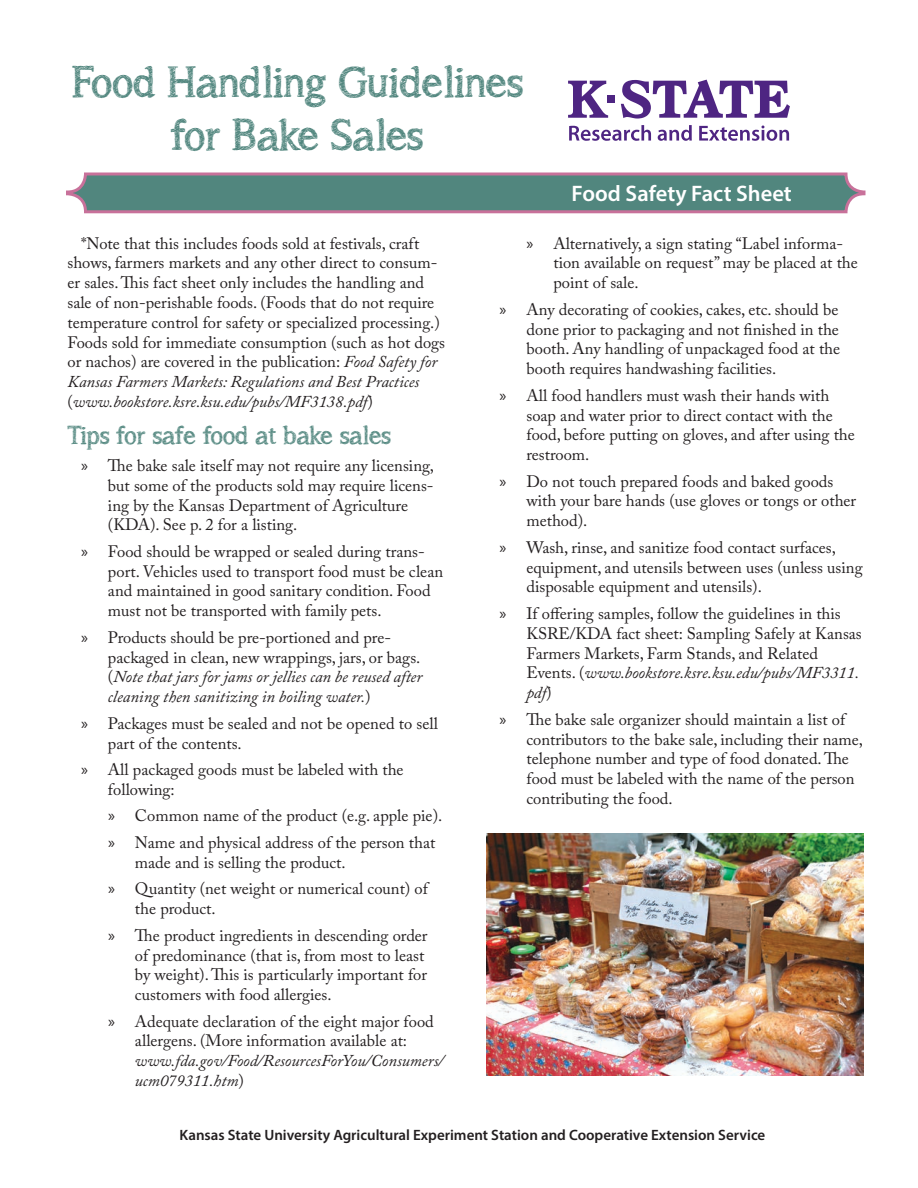
<style>
.page{position:relative;width:918px;height:1188px;background:#fff}
.page>*{position:absolute;margin:0;border:0;box-sizing:border-box;transform-origin:0 0}
.t1{font:43.5px/52.2px "asongforjennifer";color:#51867e;text-align:center}
.Heading{font:25.5px "asongforjennifer";color:#51867e}
.Body{font:600 22.5px "Myriad Pro";color:#fff}
.Body-2{font:16.5px/19.8px "Adobe Caslon Pro";color:#231f20}
.t2{font:italic 16.5px/19.8px "Adobe Caslon Pro";color:#231f20}
.Body-3{font:600 15px "Myriad Pro";color:#231f20}
.s1{font-style:italic}
.s2{font-family:"Myriad Pro"}
.s3{font-family:"Myriad Pro";font-style:normal}
.s4{font-style:normal}
</style>
<div class="page">
<div style="left:68px;top:174px;width:796px;height:38px;background:#51867e;border-radius:18px"></div>
<div style="left:66px;top:172px;width:800px;height:41px;border:3px solid #c8719a;border-radius:18px"></div>
<div style="left:607px;top:95px;width:8px;height:8px;background:#4e2582"></div>
<svg style="left:568px;top:81px;width:40px;height:37px"></svg>
<svg style="left:621px;top:80px;width:169px;height:39px"></svg>
<svg style="left:569px;top:125px;width:82px;height:16px"></svg>
<svg style="left:658px;top:125px;width:34px;height:16px"></svg>
<svg style="left:699px;top:126px;width:90px;height:15px"></svg>
<img style="left:486px;top:833px;width:378px;height:243px">
<p class="t1" style="left:71px;top:56px;width:454px">Food Handling Guidelines for Bake Sales</p>
<p class="Body" style="left:572px;top:179px;width:222px">Food Safety Fact Sheet</p>
<p class="Body-2" style="left:68px;top:233px;width:379px;text-indent:13px">*Note that this includes foods sold at festivals, craft shows, farmers markets and any other direct to consum&shy;er sales. This fact sheet only includes the handling and sale of non-perishable foods. (Foods that do not require temperature control for safety or specialized processing.)<br>Foods sold for immediate consumption (such as hot dogs or nachos) are covered in the publication: <span class="s1">Food Safety for Kansas Farmers Markets: Regulations and Best Practices </span>(<span class="s1">www.bookstore.ksre.ksu.edu/pubs/MF3138.pdf</span>)</p>
<p class="Heading" style="left:68px;top:420px;width:325px">Tips for safe food at bake sales</p>
<p class="Body-2" style="left:108px;top:455px;width:328px;text-indent:-27px"><span class="s2">»</span> The bake sale itself may not require any licensing, but some of the products sold may require licens&shy;ing by the Kansas Department of Agriculture (KDA). See p. 2 for a listing.</p>
<p class="Body-2" style="left:108px;top:541px;width:337px;text-indent:-27px"><span class="s2">»</span> Food should be wrapped or sealed during trans&shy;port. Vehicles used to transport food must be clean and maintained in good sanitary condition. Food must not be transported with family pets.</p>
<p class="t2" style="left:108px;top:627px;width:316px;text-indent:-27px"><span class="s3">»</span> <span class="s4">Products should be pre-portioned and pre&shy;packaged in clean, new wrappings, jars, or bags. (</span>Note that jars for jams or jellies can be reused after cleaning then sanitizing in boiling water.<span class="s4">)</span></p>
<p class="Body-2" style="left:108px;top:713px;width:331px;text-indent:-27px"><span class="s2">»</span> Packages must be sealed and not be opened to sell part of the contents.</p>
<p class="Body-2" style="left:108px;top:760px;width:297px;text-indent:-27px"><span class="s2">»</span> All packaged goods must be labeled with the following:</p>
<p class="Body-2" style="left:108px;top:806px;width:336px"><span class="s2">»</span> Common name of the product (e.g. apple pie).</p>
<p class="Body-2" style="left:135px;top:832px;width:302px;text-indent:-27px"><span class="s2">»</span> Name and physical address of the person that made and is selling the product.</p>
<p class="Body-2" style="left:135px;top:879px;width:294px;text-indent:-27px"><span class="s2">»</span> Quantity (net weight or numerical count) of the product.</p>
<p class="Body-2" style="left:135px;top:925px;width:294px;text-indent:-27px"><span class="s2">»</span> The product ingredients in descending order of predominance (that is, from most to least by weight). This is particularly important for customers with food allergies.</p>
<p class="Body-2" style="left:135px;top:1011px;width:310px;text-indent:-27px"><span class="s2">»</span> Adequate declaration of the eight major food allergens. (More information available at: <span class="s1">www.fda.gov/Food/ResourcesForYou/Consumers/ ucm079311.htm</span>)</p>
<p class="Body-2" style="left:553px;top:233px;width:306px;text-indent:-27px"><span class="s2">»</span> Alternatively, a sign stating “Label informa&shy;tion available on request” may be placed at the point of sale.</p>
<p class="Body-2" style="left:526px;top:299px;width:315px;text-align:justify;text-indent:-27px"><span class="s2">»</span> Any decorating of cookies, cakes, etc. should be done prior to packaging and not finished in the booth. Any handling of unpackaged food at the booth requires handwashing facilities.</p>
<p class="Body-2" style="left:526px;top:385px;width:330px;text-indent:-27px"><span class="s2">»</span> All food handlers must wash their hands with soap and water prior to direct contact with the food, before putting on gloves, and after using the restroom.</p>
<p class="Body-2" style="left:526px;top:471px;width:331px;text-indent:-27px"><span class="s2">»</span> Do not touch prepared foods and baked goods with your bare hands (use gloves or tongs or other method).</p>
<p class="Body-2" style="left:526px;top:537px;width:338px;text-indent:-27px"><span class="s2">»</span> Wash, rinse, and sanitize food contact surfaces, equipment, and utensils between uses (unless using disposable equipment and utensils).</p>
<p class="Body-2" style="left:526px;top:603px;width:337px;text-indent:-27px"><span class="s2">»</span> If offering samples, follow the guidelines in this KSRE/KDA fact sheet: Sampling Safely at Kansas Farmers Markets, Farm Stands, and Related Events. (<span class="s1">www.bookstore.ksre.ksu.edu/pubs/MF3311. pdf</span>)</p>
<p class="Body-2" style="left:526px;top:709px;width:338px;text-indent:-27px"><span class="s2">»</span> The bake sale organizer should maintain a list of contributors to the bake sale, including their name, telephone number and type of food donated. The food must be labeled with the name of the person contributing the food.</p>
<p class="Body-3" style="left:180px;top:1125px;width:587px">Kansas State University Agricultural Experiment Station and Cooperative Extension Service</p>
</div>
